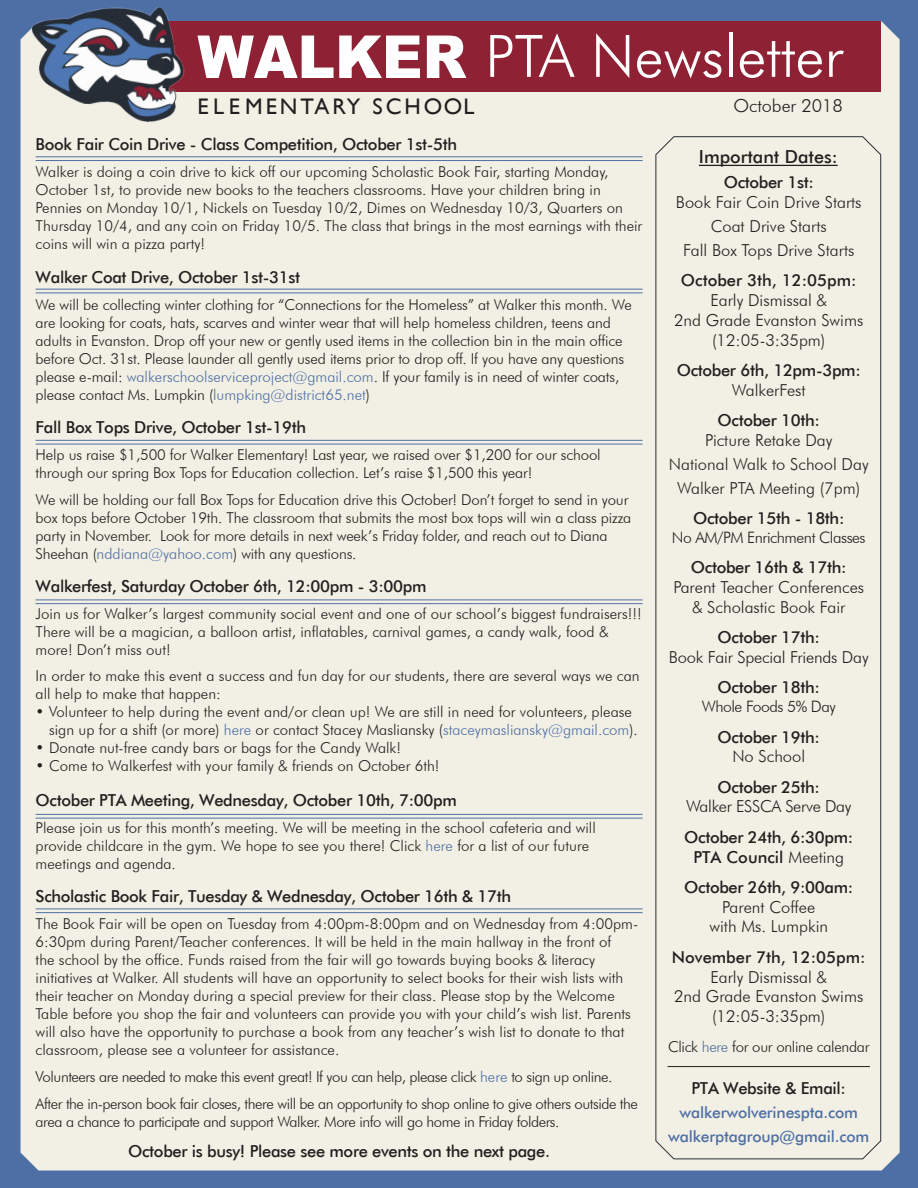
<style>
.page{position:relative;width:918px;height:1188px;background:#4e6fa5}
.page>*{position:absolute;margin:0;border:0;box-sizing:border-box;transform-origin:0 0}
.t1{font:300 58.5px "Futura BT";color:#fff}
.t2{font:22.5px "Gill Sans";letter-spacing:.13em;color:#231f20}
.t3{font:500 18px "Futura BT";color:#231f20}
.t4{font:300 18px "Futura BT";color:#231f20}
.t5{font:500 16.5px "Futura BT";letter-spacing:-.02em;color:#231f20}
.t6{font:300 16.5px/19.8px "Futura BT";color:#231f20;text-align:center}
.t7{font:500 16.5px "Futura BT";color:#231f20}
.t8{font:300 16.5px "Futura BT";letter-spacing:-.02em;color:#231f20}
.t9{font:500 15.75px "Futura BT";letter-spacing:-.01em;color:#4e6fa5}
.t10{font:300 15.75px "Futura BT";letter-spacing:-.03em;color:#231f20}
.t11{font:300 15px/18px "Futura BT";color:#231f20}
.t12{font:300 15px/18px "Futura BT";letter-spacing:-.03em;color:#231f20}
.t13{font:300 15px "Futura BT";letter-spacing:-.02em;color:#231f20}
.s1{font-weight:300}
.s2{color:#4e6fa5}
</style>
<div class="page">
<div style="left:21px;top:21px;width:879px;height:1150px;background:#f2f0e4"></div>
<div style="left:165px;top:21px;width:716px;height:71px;background:#8e2234"></div>
<div style="left:655px;top:136px;width:226px;height:1024px;background:#f2f0e4"></div>
<hr style="left:36px;top:156px;width:607px;height:1px;background:#4e6fa5">
<hr style="left:36px;top:160px;width:607px;height:1px;background:#4e6fa5">
<hr style="left:36px;top:289px;width:607px;height:1px;background:#4e6fa5">
<hr style="left:36px;top:293px;width:607px;height:1px;background:#4e6fa5">
<hr style="left:36px;top:440px;width:607px;height:1px;background:#4e6fa5">
<hr style="left:36px;top:444px;width:607px;height:1px;background:#4e6fa5">
<svg style="left:197px;top:36px;width:270px;height:42px"></svg>
<hr style="left:36px;top:600px;width:607px;height:1px;background:#4e6fa5">
<hr style="left:36px;top:603px;width:607px;height:1px;background:#4e6fa5">
<hr style="left:36px;top:909px;width:607px;height:1px;background:#4e6fa5">
<hr style="left:36px;top:912px;width:607px;height:1px;background:#4e6fa5">
<hr style="left:36px;top:814px;width:607px;height:1px;background:#4e6fa5">
<hr style="left:36px;top:818px;width:607px;height:1px;background:#4e6fa5">
<hr style="left:668px;top:1066px;width:202px;height:1px;background:#231f20">
<img style="left:25px;top:7px;width:164px;height:120px">
<p class="t1" style="left:485px;top:21px;width:359px">PTA Newsletter</p>
<p class="t4" style="left:733px;top:95px;width:111px">October 2018</p>
<p class="t3" style="left:699px;top:146px;width:140px">Important Dates:</p>
<p class="t5" style="left:724px;top:172px;width:92px">October 1st:</p>
<p class="t6" style="left:676px;top:192px;width:187px">Book Fair Coin Drive Starts</p>
<p class="t6" style="left:711px;top:216px;width:118px">Coat Drive Starts</p>
<p class="t6" style="left:683px;top:240px;width:173px">Fall Box Tops Drive Starts</p>
<p class="t7" style="left:681px;top:270px;width:177px">October 3th, 12:05pm:</p>
<p class="t6" style="left:710px;top:290px;width:118px">Early Dismissal &amp;</p>
<p class="t6" style="left:674px;top:310px;width:191px">2nd Grade Evanston Swims (12:05-3:35pm)</p>
<p class="t5" style="left:677px;top:360px;width:186px">October 6th, 12pm-3pm:</p>
<p class="t6" style="left:732px;top:380px;width:75px">WalkerFest</p>
<p class="t5" style="left:718px;top:410px;width:104px">October 10th:</p>
<p class="t6" style="left:705px;top:430px;width:129px">Picture Retake Day</p>
<p class="t6" style="left:669px;top:454px;width:201px">National Walk to School Day</p>
<p class="t6" style="left:677px;top:478px;width:185px">Walker PTA Meeting (7pm)</p>
<p class="t5" style="left:693px;top:508px;width:153px">October 15th - 18th:</p>
<p class="t10" style="left:672px;top:528px;width:195px">No AM/PM Enrichment Classes</p>
<p class="t5" style="left:691px;top:557px;width:157px">October 16th &amp; 17th:</p>
<p class="t6" style="left:673px;top:577px;width:192px">Parent Teacher Conferences &amp; Scholastic Book Fair</p>
<p class="t5" style="left:718px;top:627px;width:104px">October 17th:</p>
<p class="t6" style="left:669px;top:647px;width:201px">Book Fair Special Friends Day</p>
<p class="t5" style="left:718px;top:677px;width:104px">October 18th:</p>
<p class="t10" style="left:702px;top:697px;width:136px">Whole Foods 5% Day</p>
<p class="t5" style="left:718px;top:727px;width:104px">October 19th:</p>
<p class="t6" style="left:732px;top:746px;width:74px">No School</p>
<p class="t5" style="left:718px;top:777px;width:104px">October 25th:</p>
<p class="t8" style="left:686px;top:797px;width:167px">Walker ESSCA Serve Day</p>
<p class="t5" style="left:684px;top:827px;width:171px">October 24th, 6:30pm:</p>
<p class="t7" style="left:693px;top:847px;width:152px">PTA Council <span class="s1">Meeting</span></p>
<p class="t5" style="left:684px;top:877px;width:171px">October 26th, 9:00am:</p>
<p class="t6" style="left:722px;top:897px;width:95px">Parent Coffee</p>
<p class="t6" style="left:709px;top:917px;width:120px">with Ms. Lumpkin</p>
<p class="t7" style="left:672px;top:947px;width:195px">November 7th, 12:05pm:</p>
<p class="t6" style="left:710px;top:967px;width:118px">Early Dismissal &amp;</p>
<p class="t6" style="left:674px;top:986px;width:191px">2nd Grade Evanston Swims (12:05-3:35pm)</p>
<p class="t13" style="left:668px;top:1038px;width:203px">Click <span class="s2">here</span> for our online calendar</p>
<p class="t5" style="left:691px;top:1079px;width:156px">PTA Website &amp; Email:</p>
<p class="t9" style="left:680px;top:1103px;width:180px">walkerwolverinespta.com</p>
<p class="t9" style="left:668px;top:1127px;width:202px">walkerptagroup@gmail.com</p>
<p class="t2" style="left:197px;top:93px;width:279px">ELEMENTARY SCHOOL</p>
<p class="t5" style="left:36px;top:134px;width:423px">Book Fair Coin Drive - Class Competition, October 1st-5th</p>
<p class="t11" style="left:36px;top:163px;width:608px">Walker is doing a coin drive to kick off our upcoming Scholastic Book Fair, starting Monday, October 1st, to provide new books to the teachers classrooms. Have your children bring in Pennies on Monday 10/1, Nickels on Tuesday 10/2, Dimes on Wednesday 10/3, Quarters on Thursday 10/4, and any coin on Friday 10/5. The class that brings in the most earnings with their coins will win a pizza party!</p>
<p class="t5" style="left:36px;top:267px;width:266px">Walker Coat Drive, October 1st-31st</p>
<p class="t11" style="left:36px;top:295px;width:598px">We will be collecting winter clothing for “Connections for the Homeless” at Walker this month. We are looking for coats, hats, scarves and winter wear that will help homeless children, teens and adults in Evanston. Drop off your new or gently used items in the collection bin in the main office before Oct. 31st. Please launder all gently used items prior to drop off. If you have any questions please e-mail: <span class="s2">walkerschoolserviceproject@gmail.com</span>. If your family is in need of winter coats, please contact Ms. Lumpkin (<span class="s2">lumpking@district65.net</span>)</p>
<p class="t5" style="left:36px;top:417px;width:272px">Fall Box Tops Drive, October 1st-19th</p>
<p class="t11" style="left:36px;top:446px;width:567px">Help us raise $1,500 for Walker Elementary! Last year, we raised over $1,200 for our school through our spring Box Tops for Education collection. Let’s raise $1,500 this year!</p>
<p class="t11" style="left:36px;top:491px;width:597px">We will be holding our fall Box Tops for Education drive this October! Don’t forget to send in your box tops before October 19th. The classroom that submits the most box tops will win a class pizza party in November. Look for more details in next week’s Friday folder, and reach out to Diana Sheehan (<span class="s2">nddiana@yahoo.com</span>) with any questions.</p>
<p class="t5" style="left:36px;top:576px;width:392px">Walkerfest, Saturday October 6th, 12:00pm - 3:00pm</p>
<p class="t11" style="left:36px;top:605px;width:608px">Join us for Walker’s largest community social event and one of our school’s biggest fundraisers!!!<br>There will be a magician, a balloon artist, inflatables, carnival games, a candy walk, food &amp; more! Don’t miss out!</p>
<p class="t11" style="left:36px;top:666px;width:605px">In order to make this event a success and fun day for our students, there are several ways we can all help to make that happen:</p>
<p class="t11" style="left:49px;top:702px;width:590px;text-indent:-13px">• Volunteer to help during the event and/or clean up! We are still in need for volunteers, please sign up for a shift (or more) <span class="s2">here</span> or contact Stacey Masliansky (<span class="s2">staceymasliansky@gmail.com</span>).</p>
<p class="t11" style="left:36px;top:738px;width:367px">• Donate nut-free candy bars or bags for the Candy Walk!</p>
<p class="t11" style="left:36px;top:756px;width:405px">• Come to Walkerfest with your family &amp; friends on October 6th!</p>
<p class="t5" style="left:36px;top:790px;width:423px">October PTA Meeting, Wednesday, October 10th, 7:00pm</p>
<p class="t11" style="left:36px;top:818px;width:562px">Please join us for this month’s meeting. We will be meeting in the school cafeteria and will provide childcare in the gym. We hope to see you there! Click <span class="s2">here</span> for a list of our future meetings and agenda.</p>
<p class="t5" style="left:36px;top:886px;width:477px">Scholastic Book Fair, Tuesday &amp; Wednesday, October 16th &amp; 17th</p>
<p class="t11" style="left:36px;top:915px;width:604px">The Book Fair will be open on Tuesday from 4:00pm-8:00pm and on Wednesday from 4:00pm-6:30pm during Parent/Teacher conferences. It will be held in the main hallway in the front of<br>the school by the office. Funds raised from the fair will go towards buying books &amp; literacy initiatives at Walker. All students will have an opportunity to select books for their wish lists with their teacher on Monday during a special preview for their class. Please stop by the Welcome Table before you shop the fair and volunteers can provide you with your child’s wish list. Parents will also have the opportunity to purchase a book from any teacher’s wish list to donate to that classroom, please see a volunteer for assistance.</p>
<p class="t12" style="left:36px;top:1068px;width:578px">Volunteers are needed to make this event great! If you can help, please click <span class="s2">here</span> to sign up online.</p>
<p class="t12" style="left:36px;top:1095px;width:604px">After the in-person book fair closes, there will be an opportunity to shop online to give others outside the area a chance to participate and support Walker. More info will go home in Friday folders.</p>
<p class="t5" style="left:128px;top:1142px;width:423px">October is busy! Please see more events on the next page.</p>
</div>
